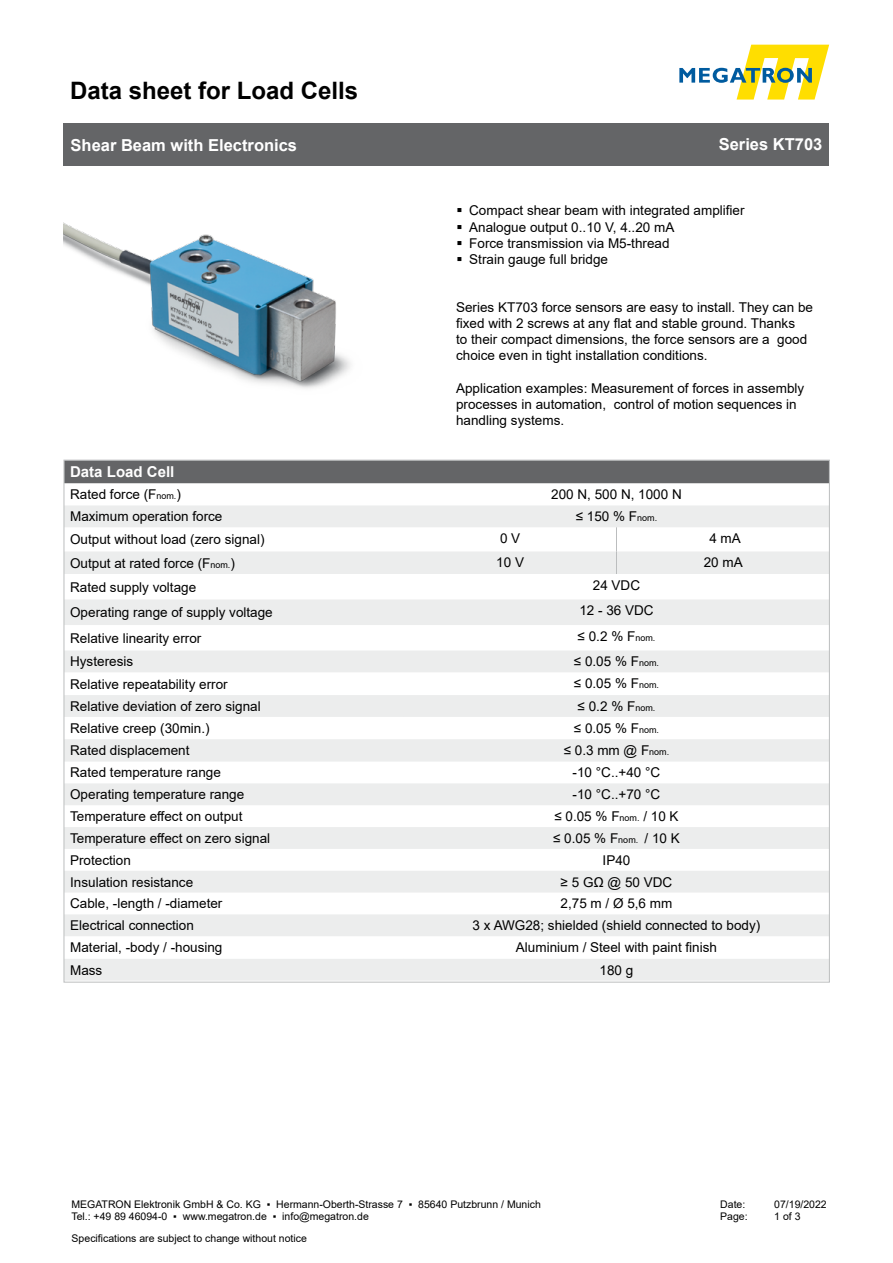
<style>
.page{position:relative;width:893px;height:1263px;background:#fff}
.page>*{position:absolute;margin:0;border:0;box-sizing:border-box;transform-origin:0 0}
.t1{font:700 24px "Arial";color:#000}
.t2{font:700 16.5px "Arial";color:#fff}
.t3{font:700 15px "Arial";color:#fff}
.t4{font:13.5px/16.2px "Arial";color:#000}
.t5{font:10.5px "Arial";color:#000}
.s1{font-size:9px}
</style>
<div class="page">
<svg style="left:679px;top:45px;width:150px;height:55px"></svg>
<div style="left:64px;top:123px;width:765px;height:43px;background:#646567"></div>
<div style="left:66px;top:462px;width:762px;height:21px;background:#646567"></div>
<svg style="left:66px;top:505px;width:762px;height:475px;fill:#edeeee"></svg>
<svg style="left:616px;top:527px;width:1px;height:47px"></svg>
<img style="left:64px;top:223px;width:287px;height:166px">
<h1 class="t1" style="left:70px;top:73px;width:290px">Data sheet for Load Cells</h1>
<p class="t2" style="left:71px;top:133px;width:228px">Shear Beam with Electronics</p>
<p class="t2" style="left:719px;top:133px;width:105px">Series KT703</p>
<p class="t4" style="left:469px;top:202px;width:277px">Compact shear beam with integrated amplifier</p>
<p class="t4" style="left:469px;top:219px;width:207px">Analogue output 0..10 V, 4..20 mA</p>
<p class="t4" style="left:469px;top:235px;width:202px">Force transmission via M5-thread</p>
<p class="t4" style="left:469px;top:251px;width:140px">Strain gauge full bridge</p>
<p class="t4" style="left:456px;top:299px;width:358px">Series KT703 force sensors are easy to install. They can be fixed with 2 screws at any flat and stable ground. Thanks<br>to their compact dimensions, the force sensors are a good choice even in tight installation conditions.</p>
<p class="t4" style="left:456px;top:380px;width:350px">Application examples: Measurement of forces in assembly processes in automation, control of motion sequences in handling systems.</p>
<p class="t3" style="left:70px;top:461px;width:106px">Data Load Cell</p>
<p class="t4" style="left:70px;top:486px;width:112px">Rated force (F<span class="s1">nom.</span>)</p>
<p class="t4" style="left:551px;top:486px;width:132px">200 N, 500 N, 1000 N</p>
<p class="t4" style="left:70px;top:508px;width:154px">Maximum operation force</p>
<p class="t4" style="left:576px;top:508px;width:83px">≤ 150 % F<span class="s1">nom.</span></p>
<p class="t4" style="left:70px;top:531px;width:196px">Output without load (zero signal)</p>
<p class="t4" style="left:500px;top:530px;width:22px">0 V</p>
<p class="t4" style="left:709px;top:530px;width:33px">4 mA</p>
<p class="t4" style="left:70px;top:555px;width:166px">Output at rated force (F<span class="s1">nom.</span>)</p>
<p class="t4" style="left:496px;top:554px;width:29px">10 V</p>
<p class="t4" style="left:704px;top:554px;width:41px">20 mA</p>
<p class="t4" style="left:70px;top:579px;width:128px">Rated supply voltage</p>
<p class="t4" style="left:593px;top:577px;width:49px">24 VDC</p>
<p class="t4" style="left:70px;top:604px;width:204px">Operating range of supply voltage</p>
<p class="t4" style="left:579px;top:602px;width:76px">12 - 36 VDC</p>
<p class="t4" style="left:70px;top:630px;width:133px">Relative linearity error</p>
<p class="t4" style="left:578px;top:628px;width:79px">≤ 0.2 % F<span class="s1">nom.</span></p>
<p class="t4" style="left:70px;top:653px;width:65px">Hysteresis</p>
<p class="t4" style="left:574px;top:653px;width:87px">≤ 0.05 % F<span class="s1">nom.</span></p>
<p class="t4" style="left:70px;top:676px;width:159px">Relative repeatability error</p>
<p class="t4" style="left:574px;top:675px;width:87px">≤ 0.05 % F<span class="s1">nom.</span></p>
<p class="t4" style="left:70px;top:698px;width:192px">Relative deviation of zero signal</p>
<p class="t4" style="left:578px;top:698px;width:79px">≤ 0.2 % F<span class="s1">nom.</span></p>
<p class="t4" style="left:70px;top:720px;width:141px">Relative creep (30min.)</p>
<p class="t4" style="left:574px;top:720px;width:87px">≤ 0.05 % F<span class="s1">nom.</span></p>
<p class="t4" style="left:70px;top:742px;width:121px">Rated displacement</p>
<p class="t4" style="left:564px;top:742px;width:107px">≤ 0.3 mm @ F<span class="s1">nom.</span></p>
<p class="t4" style="left:70px;top:764px;width:152px">Rated temperature range</p>
<p class="t4" style="left:573px;top:764px;width:89px">-10 °C..+40 °C</p>
<p class="t4" style="left:70px;top:786px;width:176px">Operating temperature range</p>
<p class="t4" style="left:573px;top:786px;width:89px">-10 °C..+70 °C</p>
<p class="t4" style="left:70px;top:808px;width:174px">Temperature effect on output</p>
<p class="t4" style="left:554px;top:808px;width:126px">≤ 0.05 % F<span class="s1">nom.</span> / 10 K</p>
<p class="t4" style="left:70px;top:830px;width:202px">Temperature effect on zero signal</p>
<p class="t4" style="left:553px;top:830px;width:128px">≤ 0.05 % F<span class="s1">nom.</span> / 10 K</p>
<p class="t4" style="left:70px;top:852px;width:62px">Protection</p>
<p class="t4" style="left:603px;top:852px;width:29px">IP40</p>
<p class="t4" style="left:70px;top:874px;width:125px">Insulation resistance</p>
<p class="t4" style="left:561px;top:874px;width:113px">≥ 5 GΩ @ 50 VDC</p>
<p class="t4" style="left:70px;top:895px;width:154px">Cable, -length / -diameter</p>
<p class="t4" style="left:561px;top:895px;width:113px">2,75 m / Ø 5,6 mm</p>
<p class="t4" style="left:70px;top:917px;width:125px">Electrical connection</p>
<p class="t4" style="left:473px;top:917px;width:289px">3 x AWG28; shielded (shield connected to body)</p>
<p class="t4" style="left:70px;top:939px;width:154px">Material, -body / -housing</p>
<p class="t4" style="left:516px;top:939px;width:203px">Aluminium / Steel with paint finish</p>
<p class="t4" style="left:70px;top:962px;width:34px">Mass</p>
<p class="t4" style="left:600px;top:962px;width:35px">180 g</p>
<p class="t5" style="left:71px;top:1197px;width:471px">MEGATRON Elektronik GmbH &amp; Co. KG ▪ Hermann-Oberth-Strasse 7 ▪ 85640 Putzbrunn / Munich</p>
<p class="t5" style="left:71px;top:1209px;width:299px">Tel.: +49 89 46094-0 ▪ www.megatron.de ▪ info@megatron.de</p>
<p class="t5" style="left:72px;top:1231px;width:237px">Specifications are subject to change without notice</p>
<p class="t5" style="left:720px;top:1197px;width:27px">Date:</p>
<p class="t5" style="left:774px;top:1197px;width:54px">07/19/2022</p>
<p class="t5" style="left:720px;top:1209px;width:29px">Page:</p>
<p class="t5" style="left:774px;top:1209px;width:28px">1 of 3</p>
</div>
